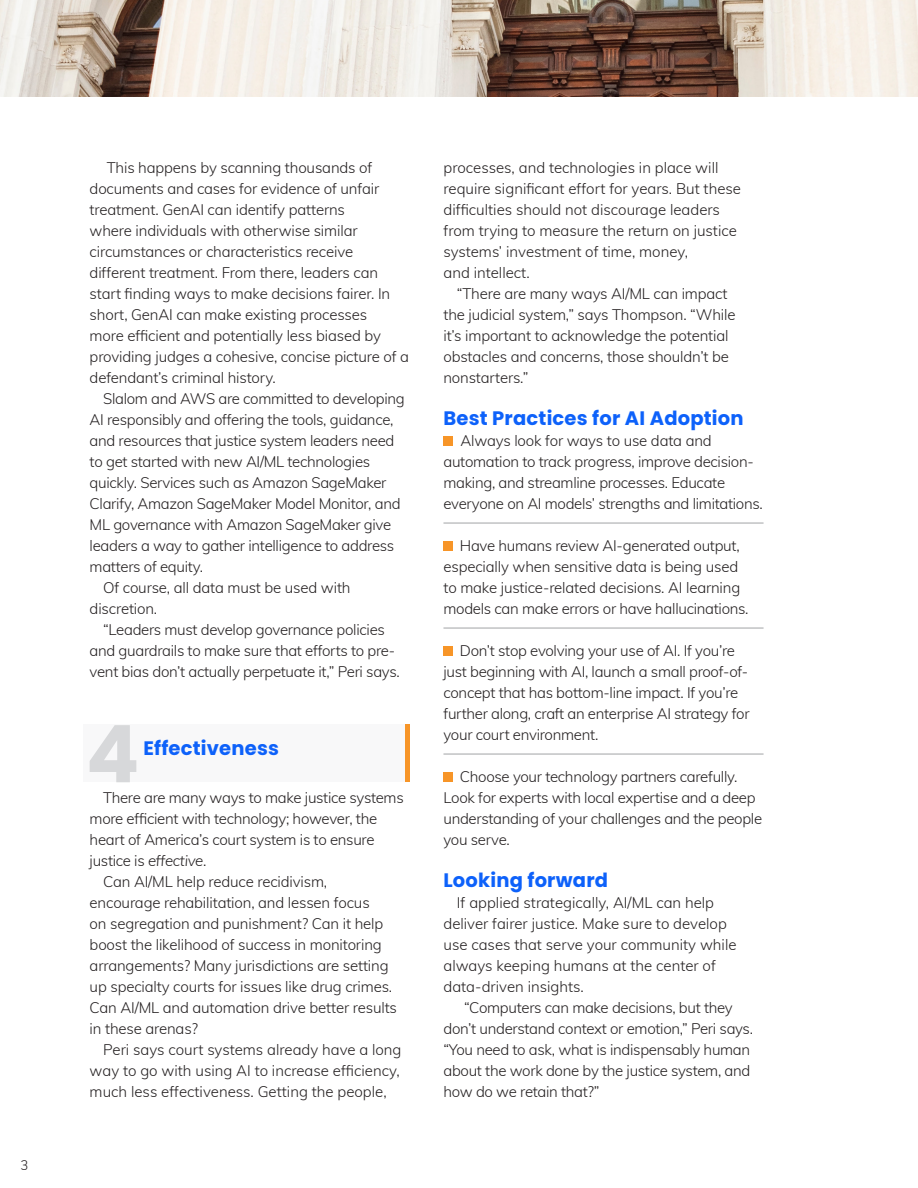
<style>
.page{position:relative;width:918px;height:1188px;background:#fff}
.page>*{position:absolute;margin:0;border:0;box-sizing:border-box;transform-origin:0 0}
.t1{font:700 79.35px "Poppins";color:#d7d8da}
.t2{font:700 19.5px "Poppins";letter-spacing:.01em;color:#0d61fa}
.t3{font:300 15px/21px "Muli";letter-spacing:-.01em;color:#231f20}
.t4{font:300 13.5px "Muli";color:#231f20}
.s1{font-style:italic}
</style>
<div class="page">
<div style="left:83px;top:725px;width:327px;height:57px;background:#f8f8f9"></div>
<hr style="left:405px;top:725px;width:4px;height:57px;background:#f79528">
<hr style="left:443px;top:523px;width:321px;height:1px;background:#a1a3a6">
<hr style="left:443px;top:628px;width:321px;height:1px;background:#a1a3a6">
<hr style="left:443px;top:754px;width:321px;height:1px;background:#a1a3a6">
<div style="left:443px;top:437px;width:10px;height:9px;background:#f79528"></div>
<div style="left:443px;top:542px;width:10px;height:9px;background:#f79528"></div>
<div style="left:443px;top:647px;width:10px;height:9px;background:#f79528"></div>
<div style="left:443px;top:773px;width:10px;height:9px;background:#f79528"></div>
<img style="left:0;top:0;width:918px;height:97px">
<p class="t4" style="left:21px;top:1155px;width:9px">3</p>
<p class="t3" style="left:90px;top:157px;width:321px;text-indent:17px">This happens by scanning thousands of documents and cases for evidence of unfair treatment. GenAI can identify patterns<br>where individuals with otherwise similar circumstances or characteristics receive different treatment. From there, leaders can start finding ways to make decisions fairer. In short, GenAI can make existing processes<br>more efficient and potentially less biased by providing judges a cohesive, concise picture of a defendant’s criminal history.</p>
<p class="t3" style="left:90px;top:388px;width:317px;text-indent:14px">Slalom and AWS are committed to developing AI responsibly and offering the tools, guidance, and resources that justice system leaders need to get started with new AI/ML technologies quickly. Services such as Amazon SageMaker Clarify, Amazon SageMaker Model Monitor, and ML governance with Amazon SageMaker give leaders a way to gather intelligence to address matters of equity.</p>
<p class="t3" style="left:90px;top:577px;width:262px;text-indent:14px">Of course, all data must be used with discretion.</p>
<p class="t3" style="left:90px;top:619px;width:312px;text-align:center">“Leaders must develop governance policies and guardrails to make sure that efforts to pre&shy;vent bias don’t actually perpetuate it,” Peri says.</p>
<p class="t1" style="left:86px;top:708px;width:55px">4</p>
<p class="t2" style="left:143px;top:737px;width:137px">Effectiveness</p>
<p class="t3" style="left:90px;top:787px;width:316px;text-indent:14px">There are many ways to make justice systems more efficient with technology; however, the heart of America’s court system is to ensure justice is <span class="s1">effective</span>.</p>
<p class="t3" style="left:90px;top:871px;width:309px;text-indent:14px">Can AI/ML help reduce recidivism, encourage rehabilitation, and lessen focus<br>on segregation and punishment? Can it help boost the likelihood of success in monitoring arrangements? Many jurisdictions are setting up specialty courts for issues like drug crimes.<br>Can AI/ML and automation drive better results in these arenas?</p>
<p class="t3" style="left:90px;top:1039px;width:313px;text-align:justify;text-indent:14px">Peri says court systems already have a long way to go with using AI to increase efficiency, much less effectiveness. Getting the people,</p>
<p class="t3" style="left:443px;top:157px;width:299px">processes, and technologies in place will require significant effort for years. But these difficulties should not discourage leaders from trying to measure the return on justice systems’ investment of time, money,<br>and intellect.</p>
<p class="t3" style="left:443px;top:283px;width:294px;text-indent:14px">“There are many ways AI/ML can impact the judicial system,” says Thompson. “While it’s important to acknowledge the potential obstacles and concerns, those shouldn’t be nonstarters.”</p>
<p class="t2" style="left:443px;top:407px;width:302px">Best Practices for AI Adoption</p>
<p class="t3" style="left:443px;top:430px;width:321px;text-indent:17px">Always look for ways to use data and automation to track progress, improve decision&shy;making, and streamline processes. Educate everyone on AI models’ strengths and limitations.</p>
<p class="t3" style="left:443px;top:535px;width:307px;text-indent:16px">Have humans review AI-generated output, especially when sensitive data is being used to make justice-related decisions. AI learning models can make errors or have hallucinations.</p>
<p class="t3" style="left:443px;top:640px;width:308px;text-indent:16px">Don’t stop evolving your use of AI. If you’re just beginning with AI, launch a small proof-of&shy;concept that has bottom-line impact. If you’re further along, craft an enterprise AI strategy for your court environment.</p>
<p class="t3" style="left:443px;top:766px;width:320px;text-indent:16px">Choose your technology partners carefully.<br>Look for experts with local expertise and a deep understanding of your challenges and the people you serve.</p>
<p class="t2" style="left:443px;top:869px;width:166px">Looking forward</p>
<p class="t3" style="left:443px;top:892px;width:295px;text-indent:14px">If applied strategically, AI/ML can help deliver fairer justice. Make sure to develop use cases that serve your community while always keeping humans at the center of data-driven insights.</p>
<p class="t3" style="left:443px;top:997px;width:311px;text-indent:21px">“Computers can make decisions, but they don’t understand context or emotion,” Peri says. “You need to ask, what is indispensably human about the work done by the justice system, and how do we retain that?”</p>
</div>
